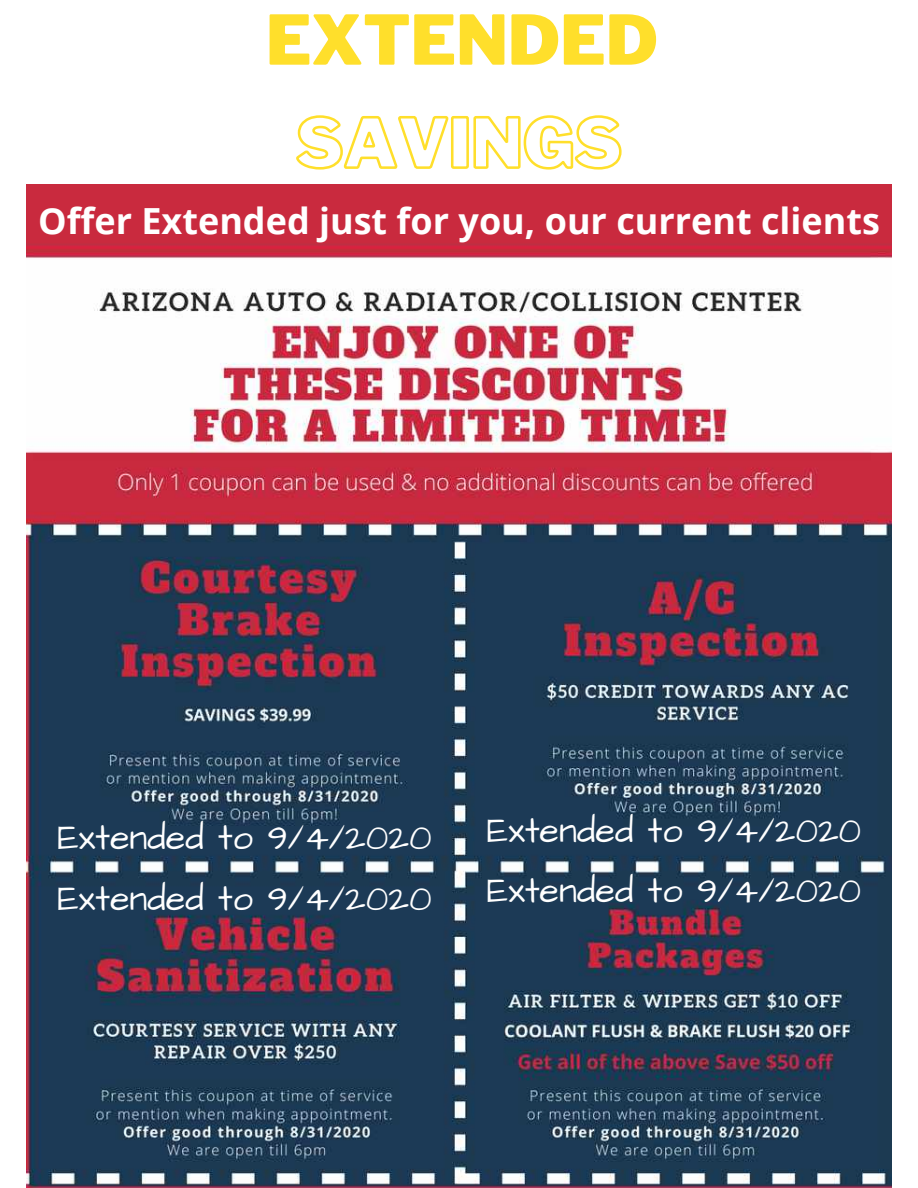
<style>
.page{position:relative;width:918px;height:1188px;background:#fff}
.page>*{position:absolute;margin:0;border:0;box-sizing:border-box;transform-origin:0 0}
.t1{font:900 67.95px "Libre Franklin";color:#ffdf2b}
.t2{font:36px "Architects Daughter";color:#fff}
.t3{font:700 36px "Open Sans";color:#fff}
</style>
<div class="page">
<img style="left:26px;top:184px;width:866px;height:1004px">
<svg style="left:296px;top:115px;width:326px;height:55px"></svg>
<h1 class="t1" style="left:266px;top:-1px;width:394px">EXTENDED</h1>
<p class="t3" style="left:38px;top:196px;width:843px">Offer Extended just for you, our current clients</p>
<p class="t2" style="left:57px;top:814px;width:376px">Extended to 9/4/2020</p>
<p class="t2" style="left:487px;top:807px;width:376px">Extended to 9/4/2020</p>
<p class="t2" style="left:57px;top:874px;width:376px">Extended to 9/4/2020</p>
<p class="t2" style="left:487px;top:866px;width:376px">Extended to 9/4/2020</p>
</div>
